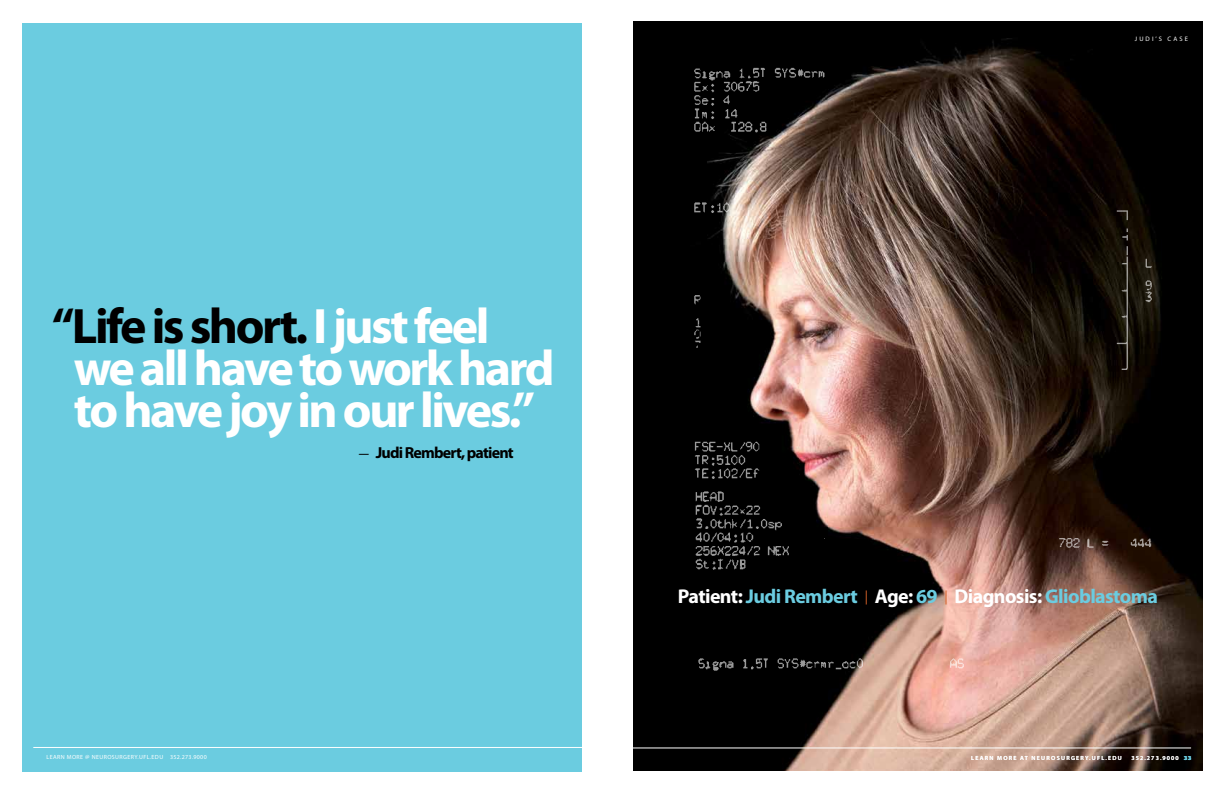
<style>
.page{position:relative;width:1224px;height:792px;background:#fff}
.page>*{position:absolute;margin:0;border:0;box-sizing:border-box;transform-origin:0 0}
.t1{font:700 50px/42px "Myriad Pro";letter-spacing:-.05em;color:#fff}
.t2{font:700 20px "Myriad Pro";letter-spacing:-.03em;color:#6bcce0}
.t3{font:700 16px "Myriad Pro";letter-spacing:-.05em;color:#000}
.t4{font:6.5px "Myriad Pro";letter-spacing:.32em;color:#fff}
.t5{font:6px "Myriad Pro";letter-spacing:.07em;color:#fff}
.t6{font:600 6px "Myriad Pro";letter-spacing:.21em;color:#fff}
.t7{font:600 6px "Myriad Pro";letter-spacing:.19em;color:#fff}
.s1{color:#000}
.s2{font-family:"Minion Pro";font-weight:600;font-style:italic}
.s3{font-weight:900;font-stretch:semi-expanded;color:#6bcce0}
.s4{color:#fff}
.s5{font-weight:400;font-size:14px;color:#d86229}
</style>
<div class="page">
<div style="left:22px;top:23px;width:560px;height:748px;background:#6bcce0"></div>
<img style="left:634px;top:22px;width:568px;height:748px">
<img style="left:674px;top:481px;width:349px;height:104px">
<img style="left:676px;top:644px;width:349px;height:30px">
<img style="left:674px;top:66px;width:151px;height:415px">
<img style="left:1055px;top:164px;width:113px;height:395px">
<hr style="left:627px;top:748px;width:564px;height:1px;background:#fff">
<hr style="left:33px;top:747px;width:564px;height:1px;background:#fff">
<p class="t1" style="left:74px;top:306px;width:482px;text-indent:-22px"><span class="s1">“Life is short.</span>I just feel we all have to work hard to have joy in our lives.”</p>
<p class="t3" style="left:358px;top:444px;width:157px"><span class="s2">-</span> Judi Rembert, patient</p>
<p class="t5" style="left:33px;top:754px;width:175px"><span class="s3">32</span> LEARN MORE @ NEUROSURGERY.UFL.EDU 352.273.9000</p>
<p class="t4" style="left:1135px;top:36px;width:55px">JUDI’S CASE</p>
<p class="t2" style="left:678px;top:585px;width:482px"><span class="s4">Patient:</span> Judi Rembert <span class="s5">|</span> <span class="s4">Age:</span> 69 <span class="s5">|</span> <span class="s4">Diagnosis:</span> Glioblastoma</p>
<p class="t6" style="left:971px;top:755px;width:152px">LEARN MORE AT NEUROSURGERY.UFL.EDU</p>
<p class="t7" style="left:1131px;top:755px;width:62px">352.273.9000 <span class="s3">33</span></p>
</div>
